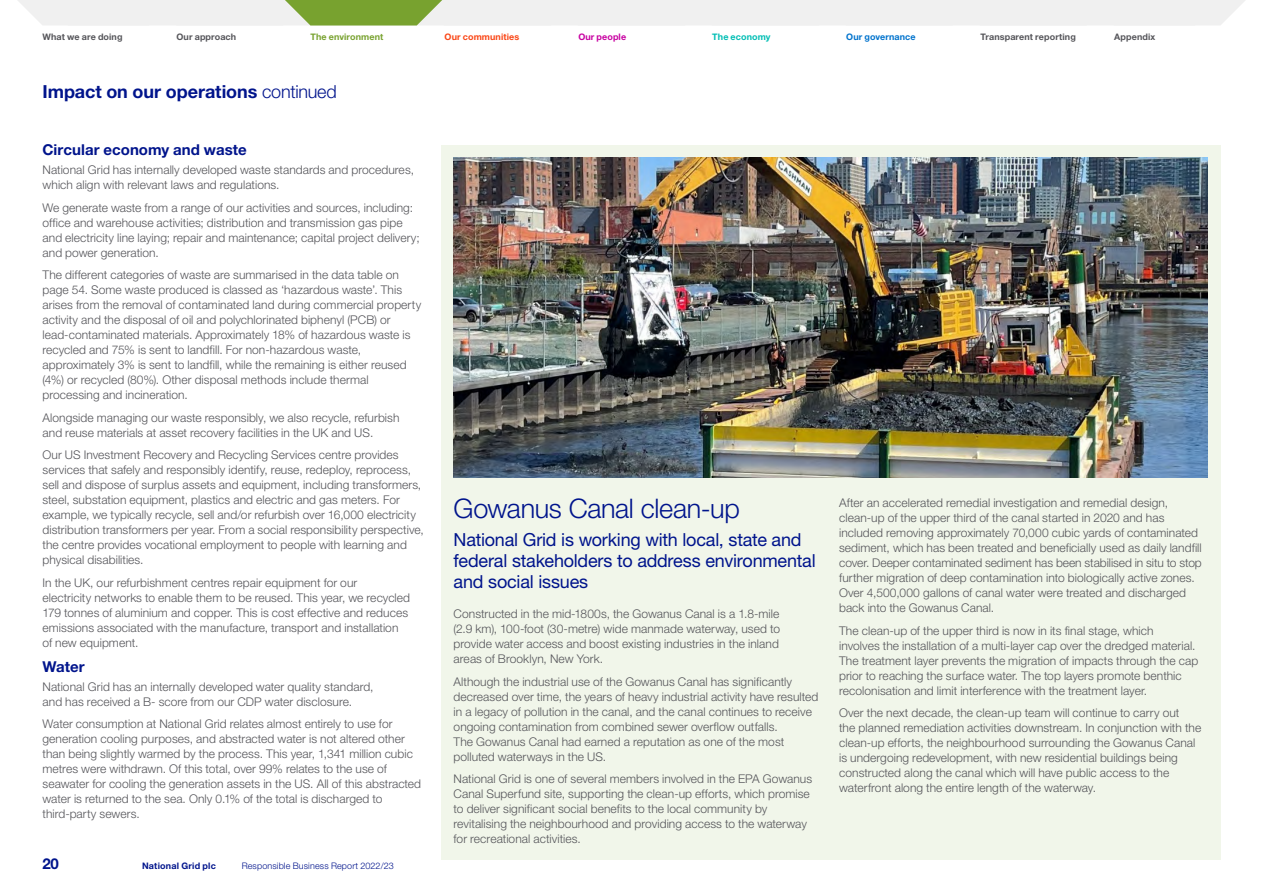
<style>
.page{position:relative;width:1263px;height:893px;background:#fff}
.page>*{position:absolute;margin:0;border:0;box-sizing:border-box;transform-origin:0 0}
.t1{font:300 27px "Helvetica Neue LT Std";letter-spacing:-.015em;color:#00148c}
.t2{font:18px/21px "Helvetica Neue LT Std";letter-spacing:-.015em;color:#00148c}
.t3{font:700 18px "Helvetica Neue LT Std";letter-spacing:-.005em;color:#00148c}
.t4{font:700 15px "Helvetica Neue LT Std";letter-spacing:.005em;color:#00148c}
.t5{font:300 12px/15px "Helvetica Neue LT Std";letter-spacing:.005em;color:#55555a}
.t6{font:700 9px "Helvetica Neue LT Std";letter-spacing:.015em;color:#55555a}
.t7{font:300 9px "Helvetica Neue LT Std";letter-spacing:.015em;color:#00148c}
.t8{font:700 9px "Helvetica Neue LT Std";letter-spacing:.02em;color:#00148c}
.t9{font:700 9px "Helvetica Neue LT Std";letter-spacing:.01em;color:#78a22f}
.t10{font:700 9px "Helvetica Neue LT Std";letter-spacing:.01em;color:#fa4616}
.t11{font:700 9px "Helvetica Neue LT Std";letter-spacing:.01em;color:#0073cd}
.t12{font:700 9px "Helvetica Neue LT Std";letter-spacing:.01em;color:#00beb4}
.t13{font:700 9px "Helvetica Neue LT Std";letter-spacing:.015em;color:#c800a1}
.s1{font-weight:300}
</style>
<div class="page">
<div style="left:441px;top:145px;width:779px;height:714px;background:#f1f6ea"></div>
<img style="left:454px;top:157px;width:754px;height:320px">
<svg style="left:18px;top:0;width:1227px;height:26px"></svg>
<p class="t6" style="left:43px;top:32px;width:82px">What we are doing</p>
<p class="t6" style="left:176px;top:32px;width:61px">Our approach</p>
<p class="t9" style="left:310px;top:32px;width:74px">The environment</p>
<p class="t10" style="left:445px;top:32px;width:76px">Our communities</p>
<p class="t13" style="left:578px;top:32px;width:49px">Our people</p>
<p class="t12" style="left:712px;top:32px;width:60px">The economy</p>
<p class="t11" style="left:846px;top:32px;width:71px">Our governance</p>
<p class="t6" style="left:980px;top:32px;width:97px">Transparent reporting</p>
<p class="t6" style="left:1114px;top:32px;width:43px">Appendix</p>
<h2 class="t3" style="left:43px;top:80px;width:296px">Impact on our operations <span class="s1">continued</span></h2>
<p class="t4" style="left:43px;top:141px;width:206px">Circular economy and waste</p>
<p class="t5" style="left:43px;top:162px;width:373px">National Grid has internally developed waste standards and procedures, which align with relevant laws and regulations.</p>
<p class="t5" style="left:43px;top:200px;width:379px">We generate waste from a range of our activities and sources, including: office and warehouse activities; distribution and transmission gas pipe and electricity line laying; repair and maintenance; capital project delivery; and power generation.</p>
<p class="t5" style="left:43px;top:267px;width:380px">The different categories of waste are summarised in the data table on page 54. Some waste produced is classed as ‘hazardous waste’. This arises from the removal of contaminated land during commercial property activity and the disposal of oil and polychlorinated biphenyl (PCB) or lead-contaminated materials. Approximately 18% of hazardous waste is recycled and 75% is sent to landfill. For non-hazardous waste, approximately 3% is sent to landfill, while the remaining is either reused (4%) or recycled (80%). Other disposal methods include thermal processing and incineration.</p>
<p class="t5" style="left:43px;top:410px;width:358px">Alongside managing our waste responsibly, we also recycle, refurbish and reuse materials at asset recovery facilities in the UK and US.</p>
<p class="t5" style="left:43px;top:447px;width:383px">Our US Investment Recovery and Recycling Services centre provides services that safely and responsibly identify, reuse, redeploy, reprocess, sell and dispose of surplus assets and equipment, including transformers, steel, substation equipment, plastics and electric and gas meters. For example, we typically recycle, sell and/or refurbish over 16,000 electricity distribution transformers per year. From a social responsibility perspective, the centre provides vocational employment to people with learning and physical disabilities.</p>
<p class="t5" style="left:43px;top:575px;width:369px">In the UK, our refurbishment centres repair equipment for our<br>electricity networks to enable them to be reused. This year, we recycled 179 tonnes of aluminium and copper. This is cost effective and reduces emissions associated with the manufacture, transport and installation of new equipment.</p>
<p class="t4" style="left:43px;top:657px;width:44px">Water</p>
<p class="t5" style="left:43px;top:679px;width:332px">National Grid has an internally developed water quality standard, and has received a B- score from our CDP water disclosure.</p>
<p class="t5" style="left:43px;top:716px;width:380px">Water consumption at National Grid relates almost entirely to use for generation cooling purposes, and abstracted water is not altered other than being slightly warmed by the process. This year, 1,341 million cubic metres were withdrawn. Of this total, over 99% relates to the use of seawater for cooling the generation assets in the US. All of this abstracted water is returned to the sea. Only 0.1% of the total is discharged to third‑party sewers.</p>
<p class="t4" style="left:43px;top:854px;width:18px">20</p>
<p class="t8" style="left:142px;top:860px;width:75px">National Grid plc</p>
<p class="t7" style="left:242px;top:860px;width:154px">Responsible Business Report 2022/23</p>
<h1 class="t1" style="left:454px;top:492px;width:288px">Gowanus Canal clean-up</h1>
<h2 class="t2" style="left:454px;top:529px;width:364px">National Grid is working with local, state and federal stakeholders to address environmental and social issues</h2>
<p class="t5" style="left:454px;top:606px;width:328px;text-align:justify">Constructed in the mid-1800s, the Gowanus Canal is a 1.8-mile (2.9 km), 100-foot (30-metre) wide manmade waterway, used to provide water access and boost existing industries in the inland areas of Brooklyn, New York.</p>
<p class="t5" style="left:454px;top:674px;width:366px">Although the industrial use of the Gowanus Canal has significantly decreased over time, the years of heavy industrial activity have resulted in a legacy of pollution in the canal, and the canal continues to receive ongoing contamination from combined sewer overflow outfalls.<br>The Gowanus Canal had earned a reputation as one of the most polluted waterways in the US.</p>
<p class="t5" style="left:454px;top:771px;width:360px">National Grid is one of several members involved in the EPA Gowanus Canal Superfund site, supporting the clean-up efforts, which promise to deliver significant social benefits to the local community by revitalising the neighbourhood and providing access to the waterway for recreational activities.</p>
<p class="t5" style="left:839px;top:495px;width:364px">After an accelerated remedial investigation and remedial design, clean-up of the upper third of the canal started in 2020 and has included removing approximately 70,000 cubic yards of contaminated sediment, which has been treated and beneficially used as daily landfill cover. Deeper contaminated sediment has been stabilised in situ to stop further migration of deep contamination into biologically active zones.<br>Over 4,500,000 gallons of canal water were treated and discharged back into the Gowanus Canal.</p>
<p class="t5" style="left:839px;top:623px;width:361px">The clean-up of the upper third is now in its final stage, which<br>involves the installation of a multi-layer cap over the dredged material.<br>The treatment layer prevents the migration of impacts through the cap prior to reaching the surface water. The top layers promote benthic recolonisation and limit interference with the treatment layer.</p>
<p class="t5" style="left:839px;top:705px;width:364px">Over the next decade, the clean-up team will continue to carry out<br>the planned remediation activities downstream. In conjunction with the clean-up efforts, the neighbourhood surrounding the Gowanus Canal is undergoing redevelopment, with new residential buildings being constructed along the canal which will have public access to the waterfront along the entire length of the waterway.</p>
</div>
